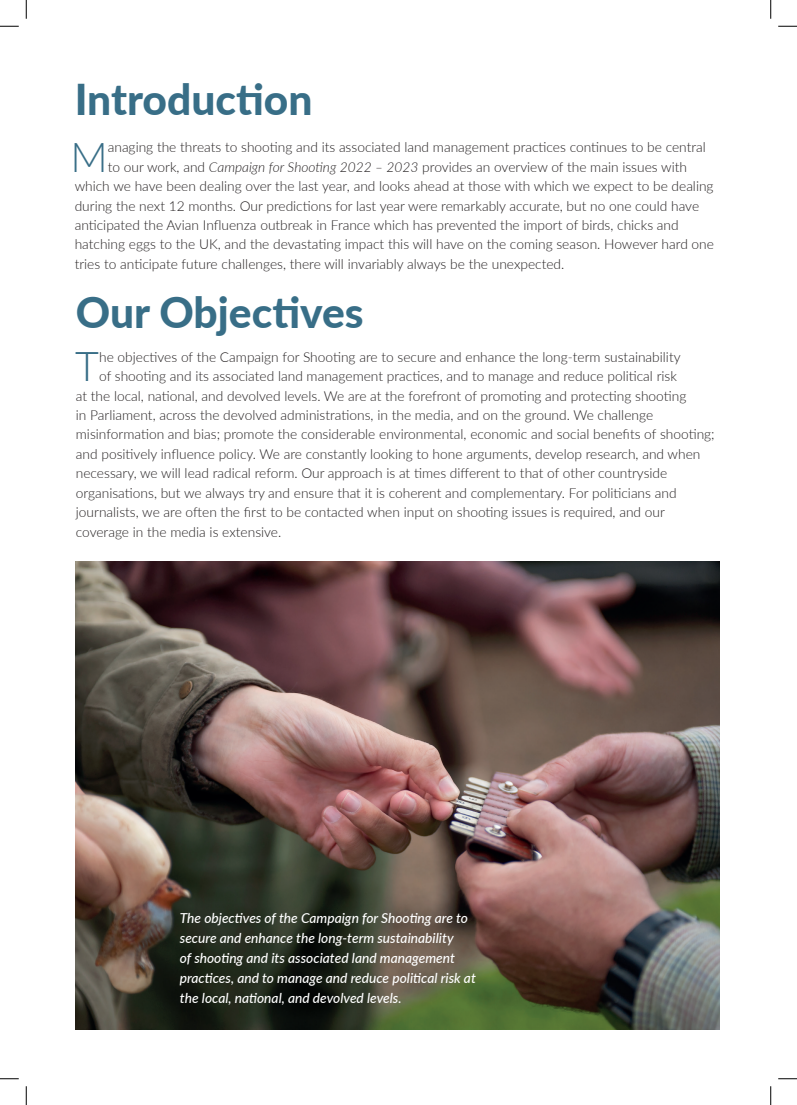
<style>
.page{position:relative;width:797px;height:1105px;background:#fff}
.page>*{position:absolute;margin:0;border:0;box-sizing:border-box;transform-origin:0 0}
.t1{font:800 42.5px "Lato";color:#386e87}
.t2{font:300 41.12px "Lato";color:#386e87}
.t3{font:300 13.75px "Lato";color:#231f20}
.t4{font:italic 500 13.75px/20px "Lato";color:#fff}
.s1{font-style:italic}
</style>
<div class="page">
<img style="left:76px;top:561px;width:644px;height:468px">
<svg style="left:0;top:25px;width:19px;height:2px"></svg>
<svg style="left:778px;top:25px;width:19px;height:2px"></svg>
<svg style="left:0;top:1078px;width:19px;height:1px"></svg>
<svg style="left:778px;top:1078px;width:19px;height:1px"></svg>
<svg style="left:25px;top:0;width:2px;height:19px"></svg>
<svg style="left:25px;top:1086px;width:2px;height:19px"></svg>
<svg style="left:770px;top:0;width:1px;height:19px"></svg>
<svg style="left:770px;top:1086px;width:1px;height:19px"></svg>
<h1 class="t1" style="left:75px;top:68px;width:239px">Introduction</h1>
<h2 class="t2" style="left:70px;top:128px;width:39px">M</h2>
<p class="t3" style="left:108px;top:138px;width:599px">anaging the threats to shooting and its associated land management practices continues to be central</p>
<p class="t3" style="left:108px;top:157px;width:580px">to our work, and <span class="s1">Campaign for Shooting 2022 – 2023</span> provides an overview of the main issues with</p>
<p class="t3" style="left:75px;top:177px;width:640px">which we have been dealing over the last year, and looks ahead at those with which we expect to be dealing</p>
<p class="t3" style="left:75px;top:196px;width:626px">during the next 12 months. Our predictions for last year were remarkably accurate, but no one could have</p>
<p class="t3" style="left:75px;top:215px;width:605px">anticipated the Avian Influenza outbreak in France which has prevented the import of birds, chicks and</p>
<p class="t3" style="left:75px;top:235px;width:641px">hatching eggs to the UK, and the devastating impact this will have on the coming season. However hard one</p>
<p class="t3" style="left:75px;top:255px;width:491px">tries to anticipate future challenges, there will invariably always be the unexpected.</p>
<h1 class="t1" style="left:76px;top:281px;width:289px">Our Objectives</h1>
<h2 class="t2" style="left:75px;top:338px;width:25px">T</h2>
<p class="t3" style="left:99px;top:347px;width:583px">he objectives of the Campaign for Shooting are to secure and enhance the long-term sustainability</p>
<p class="t3" style="left:99px;top:367px;width:579px">of shooting and its associated land management practices, and to manage and reduce political risk</p>
<p class="t3" style="left:76px;top:386px;width:612px">at the local, national, and devolved levels. We are at the forefront of promoting and protecting shooting</p>
<p class="t3" style="left:76px;top:405px;width:579px">in Parliament, across the devolved administrations, in the media, and on the ground. We challenge</p>
<p class="t3" style="left:76px;top:425px;width:640px">misinformation and bias; promote the considerable environmental, economic and social benefits of shooting;</p>
<p class="t3" style="left:76px;top:444px;width:626px">and positively influence policy. We are constantly looking to hone arguments, develop research, and when</p>
<p class="t3" style="left:76px;top:464px;width:593px">necessary, we will lead radical reform. Our approach is at times different to that of other countryside</p>
<p class="t3" style="left:76px;top:483px;width:602px">organisations, but we always try and ensure that it is coherent and complementary. For politicians and</p>
<p class="t3" style="left:76px;top:502px;width:590px">journalists, we are often the first to be contacted when input on shooting issues is required, and our</p>
<p class="t3" style="left:76px;top:522px;width:207px">coverage in the media is extensive.</p>
<p class="t4" style="left:180px;top:907px;width:297px">The objectives of the Campaign for Shooting are to secure and enhance the long-term sustainability<br>of shooting and its associated land management practices, and to manage and reduce political risk at the local, national, and devolved levels.</p>
</div>
